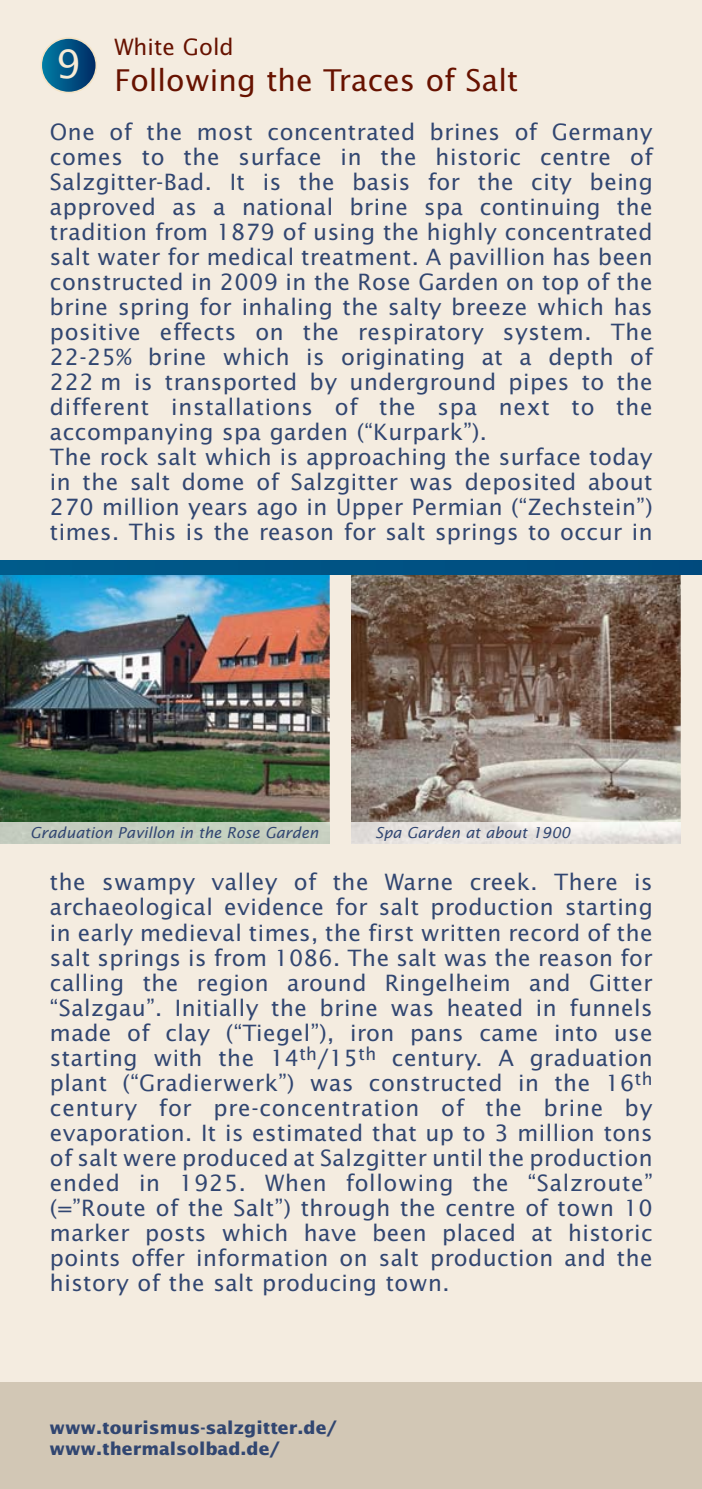
<style>
.page{position:relative;width:702px;height:1489px;background:#fff}
.page>*{position:absolute;margin:0;border:0;box-sizing:border-box;transform-origin:0 0}
.t1{font:39px "Lucida Sans Std";color:#f7ebd5}
.t2{font:30px "Lucida Sans Std";color:#671200}
.t3{font:22.5px/25px "Lucida Sans Std";letter-spacing:.02em;color:#314671}
.t4{font:22.5px "Lucida Sans Std";color:#671200}
.t5{font:700 17.5px/21px "Lucida Sans";color:#314671}
.t6{font:italic 15px "Lucida Sans Std";color:#314671}
</style>
<div class="page">
<div style="left:0;top:0;width:702px;height:1488px;background:#f4ece0"></div>
<div style="left:0;top:1382px;width:702px;height:106px;background:#d2c7b5"></div>
<svg style="left:41px;top:38px;width:55px;height:55px;background:#095987"></svg>
<div style="left:40px;top:37px;width:57px;height:56px;border:2px solid #f4e3c4;border-radius:50%"></div>
<img style="left:0;top:574px;width:330px;height:248px">
<img style="left:351px;top:574px;width:329px;height:248px">
<img style="left:351px;top:822px;width:329px;height:21px">
<div style="left:0;top:560px;width:702px;height:14px;background:#005384"></div>
<h1 class="t1" style="left:56px;top:46px;width:26px">9</h1>
<p class="t4" style="left:114px;top:37px;width:121px">White Gold</p>
<h2 class="t2" style="left:114px;top:66px;width:405px">Following the Traces of Salt</h2>
<p class="t3" style="left:50px;top:121px;width:604px">One of the most concentrated brines of Germany comes to the surface in the historic centre of Salzgitter-Bad. It is the basis for the city being approved as a national brine spa continuing the tradition from 1879 of using the highly concentrated salt water for medical treatment. A pavillion has been constructed in 2009 in the Rose Garden on top of the brine spring for inhaling the salty breeze which has positive effects on the respiratory system. The 22-25% brine which is originating at a depth of 222 m is transported by underground pipes to the different installations of the spa next to the accompanying spa garden (“Kurpark”).<br>The rock salt which is approaching the surface today in the salt dome of Salzgitter was deposited about 270 million years ago in Upper Permian (“Zechstein”) times. This is the reason for salt springs to occur in</p>
<p class="t6" style="left:30px;top:825px;width:290px">Graduation Pavillon in the Rose Garden</p>
<p class="t6" style="left:375px;top:825px;width:197px">Spa Garden at about 1900</p>
<p class="t3" style="left:50px;top:871px;width:604px;text-align:justify">the swampy valley of the Warne creek. There is archaeological evidence for salt production starting in early medieval times, the first written record of the salt springs is from 1086. The salt was the reason for calling the region around Ringelheim and Gitter “Salzgau”. Initially the brine was heated in funnels made of clay (“Tiegel”), iron pans came into use starting with the 14<sup>th</sup>/15<sup>th</sup> century. A graduation plant (“Gradierwerk”) was constructed in the 16<sup>th </sup>century for pre-concentration of the brine by evaporation. It is estimated that up to 3 million tons of salt were produced at Salzgitter until the production ended in 1925. When following the “Salzroute” (=”Route of the Salt”) through the centre of town 10 marker posts which have been placed at historic points offer information on salt production and the history of the salt producing town.</p>
<p class="t5" style="left:50px;top:1417px;width:289px">www.tourismus-salzgitter.de/ www.thermalsolbad.de/</p>
</div>
